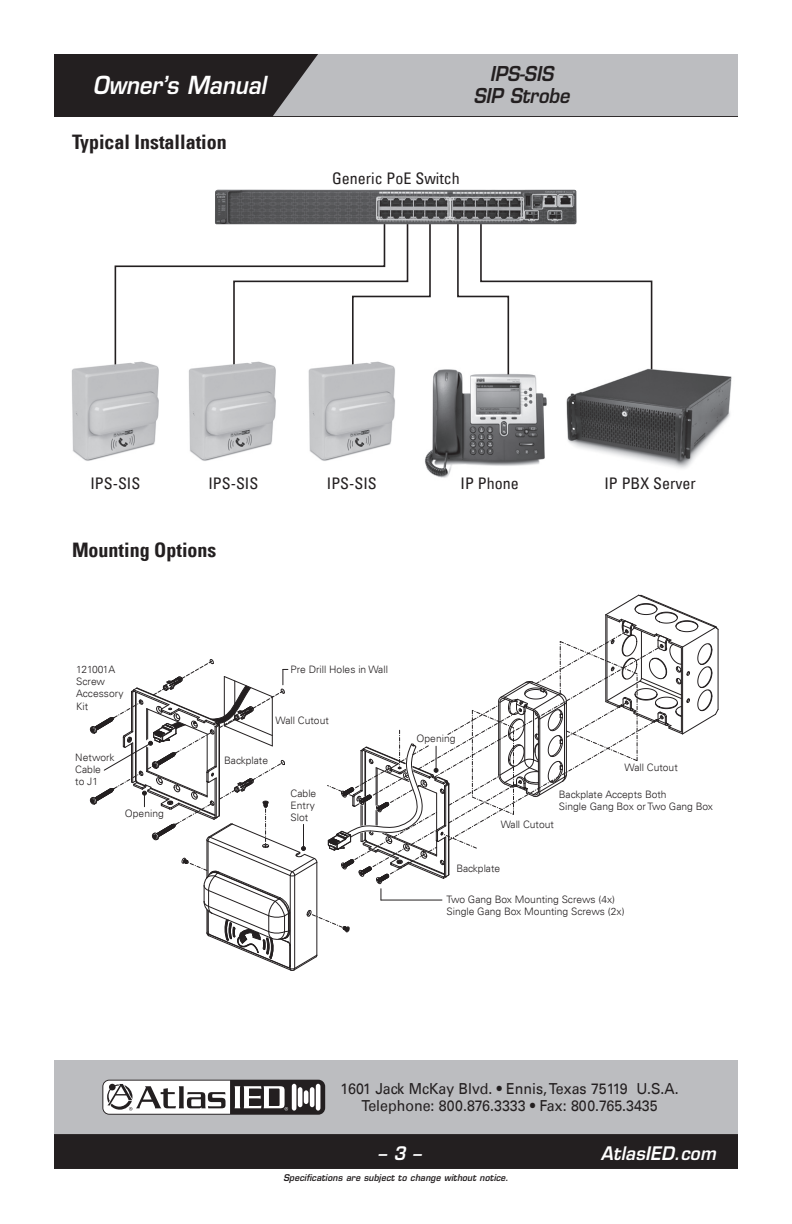
<style>
.page{position:relative;width:792px;height:1224px;background:#fff}
.page>*{position:absolute;margin:0;border:0;box-sizing:border-box;transform-origin:0 0}
.t1{font:italic 600 24.2px "Eurostile LT Std";color:#fff;scale:.9 1}
.t2{font:700 condensed 20px "Univers LT";color:#231f20}
.t3{font:italic 600 20px/22px "Eurostile LT Std";color:#231f20;text-align:center;scale:.9 1}
.t4{font:italic 600 18.2px "Eurostile LT Std";letter-spacing:.015em;color:#fff;scale:.94 1}
.t5{font:condensed 16px "Univers LT";color:#231f20}
.t6{font:15.2px/16.6px "Univers LT";color:#231f20;text-align:center;scale:.94 1}
.t7{font:300 10.2px/12.4px "Univers LT";color:#231f20}
.t8{font:italic 600 9px "Eurostile LT Std";letter-spacing:.015em;color:#231f20;scale:.94 1}
</style>
<div class="page">
<div style="left:54px;top:54px;width:684px;height:62px;background:#231f20"></div>
<div style="left:273px;top:54px;width:465px;height:62px;background:#bcbdc0"></div>
<div style="left:54px;top:1060px;width:684px;height:109px;background:#bcbdc0"></div>
<div style="left:54px;top:1134px;width:684px;height:35px;background:#231f20"></div>
<svg style="left:102px;top:1080px;width:223px;height:35px"></svg>
<hr style="left:292px;top:1084px;width:4px;height:27px;background:#fff;border-radius:3px">
<hr style="left:316px;top:1084px;width:4px;height:27px;background:#fff;border-radius:3px">
<hr style="left:298px;top:1087px;width:4px;height:20px;background:#fff;border-radius:3px">
<hr style="left:310px;top:1087px;width:4px;height:20px;background:#fff;border-radius:3px">
<hr style="left:304px;top:1090px;width:4px;height:14px;background:#fff;border-radius:3px">
<svg style="left:103px;top:1081px;width:185px;height:33px;background:#a8a6a6"></svg>
<svg style="left:457px;top:225px;width:196px;height:136px"></svg>
<svg style="left:386px;top:225px;width:45px;height:73px"></svg>
<svg style="left:114px;top:225px;width:272px;height:124px"></svg>
<img style="left:215px;top:189px;width:362px;height:36px">
<img style="left:425px;top:370px;width:122px;height:105px">
<img style="left:550px;top:353px;width:182px;height:116px">
<img style="left:567px;top:369px;width:164px;height:92px">
<img style="left:71px;top:349px;width:308px;height:112px">
<img style="left:309px;top:362px;width:86px;height:98px">
<img style="left:189px;top:362px;width:87px;height:98px">
<img style="left:72px;top:362px;width:86px;height:98px">
<hr style="left:718px;top:629px;width:1px;height:80px;background:#231f20">
<svg style="left:90px;top:595px;width:628px;height:376px"></svg>
<h1 class="t1" style="left:93px;top:70px;width:194px">Owner’s Manual</h1>
<h2 class="t3" style="left:473px;top:63px;width:108px">IPS-SIS<br>SIP Strobe</h2>
<h2 class="t2" style="left:72px;top:130px;width:156px">Typical Installation</h2>
<h3 class="t5" style="left:332px;top:168px;width:129px">Generic PoE Switch</h3>
<h3 class="t5" style="left:90px;top:474px;width:51px">IPS-SIS</h3>
<h3 class="t5" style="left:208px;top:474px;width:51px">IPS-SIS</h3>
<h3 class="t5" style="left:327px;top:474px;width:51px">IPS-SIS</h3>
<h3 class="t5" style="left:461px;top:474px;width:60px">IP Phone</h3>
<h3 class="t5" style="left:604px;top:474px;width:93px">IP PBX Server</h3>
<h2 class="t2" style="left:72px;top:538px;width:146px">Mounting Options</h2>
<p class="t7" style="left:76px;top:663px;width:49px">121001A<br>Screw<br>Accessory<br>Kit</p>
<p class="t7" style="left:75px;top:751px;width:41px">Network<br>Cable<br>to J1</p>
<p class="t7" style="left:125px;top:807px;width:40px">Opening</p>
<p class="t7" style="left:291px;top:663px;width:99px">Pre Drill Holes in Wall</p>
<p class="t7" style="left:276px;top:714px;width:55px">Wall Cutout</p>
<p class="t7" style="left:224px;top:755px;width:45px">Backplate</p>
<p class="t7" style="left:291px;top:787px;width:27px">Cable<br>Entry<br>Slot</p>
<p class="t7" style="left:417px;top:732px;width:40px">Opening</p>
<p class="t7" style="left:625px;top:762px;width:55px">Wall Cutout</p>
<p class="t7" style="left:559px;top:788px;width:156px">Backplate Accepts Both<br>Single Gang Box or Two Gang Box</p>
<p class="t7" style="left:501px;top:818px;width:55px">Wall Cutout</p>
<p class="t7" style="left:456px;top:862px;width:45px">Backplate</p>
<p class="t7" style="left:446px;top:893px;width:180px">Two Gang Box Mounting Screws (4x)<br>Single Gang Box Mounting Screws (2x)</p>
<h3 class="t6" style="left:340px;top:1081px;width:361px">1601 Jack McKay Blvd. • Ennis, Texas 75119 U.S.A.<br>Telephone: 800.876.3333 • Fax: 800.765.3435</h3>
<h3 class="t4" style="left:378px;top:1142px;width:47px">– 3 –</h3>
<p class="t8" style="left:283px;top:1172px;width:241px">Specifications are subject to change without notice.</p>
<h3 class="t4" style="left:601px;top:1142px;width:124px">AtlasIED.com</h3>
</div>
